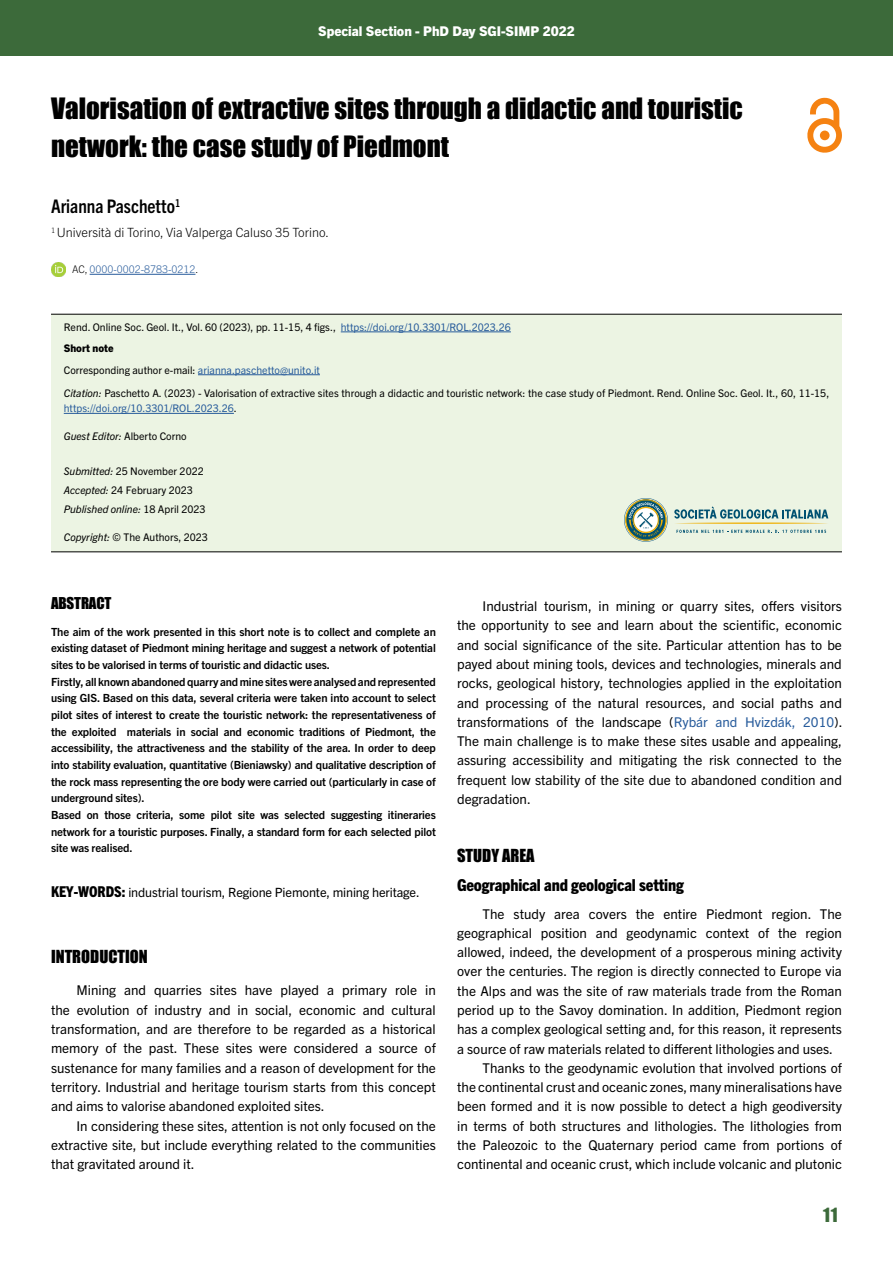
<style>
.page{position:relative;width:893px;height:1263px;background:#fff}
.page>*{position:absolute;margin:0;border:0;box-sizing:border-box;transform-origin:0 0}
.t1{font:27px/37.5px "Impact";color:#000}
.t2{font:700 condensed 18.75px "Trade Gothic Next LT Pro";color:#000}
.t3{font:18px "Impact";color:#3c6a3a}
.t4{font:800 condensed 16.5px "Trade Gothic Next LT Pro";letter-spacing:-.01em;color:#000;scale:1.06 1}
.t5{font:16.5px "Impact";color:#000}
.t6{font:15px "Impact";letter-spacing:-.01em;color:#000}
.t7{font:13.5px/19.2px "Trade Gothic Next LT Pro";color:#000;text-align:justify}
.t8{font:800 13.5px "Trade Gothic Next LT Pro";color:#fff}
.t9{font:12.75px "Trade Gothic Next LT Pro";letter-spacing:-.01em;color:#000}
.t10{font:300 12.75px "Trade Gothic Next LT Pro";color:#000}
.t11{font:700 11.25px/16.6px "Trade Gothic Next LT Pro";letter-spacing:-.01em;color:#000}
.t12{font:10.5px/21.5px "Trade Gothic Next LT Pro";color:#000}
.t13{font:italic 10.5px "Trade Gothic Next LT Pro";color:#000}
.t14{font:300 10.5px "Trade Gothic Next LT Pro";color:#275b9b}
.s1{color:#000}
.s2{color:#275b9b}
.s3{font-weight:800}
.s4{font-style:italic}
.s5{font-style:normal}
.s6{font-weight:800;font-stretch:condensed;font-size:15px}
</style>
<div class="page">
<div style="left:0;top:0;width:893px;height:55px;background:#3c6a3a"></div>
<hr style="left:90px;top:274px;width:105px;height:1px;background:#275b9b">
<div style="left:51px;top:314px;width:791px;height:28px;background:#ecf4e3"></div>
<hr style="left:51px;top:314px;width:791px;height:1px;background:#000">
<hr style="left:341px;top:332px;width:170px;height:1px;background:#275b9b">
<div style="left:51px;top:336px;width:791px;height:27px;background:#ecf4e3"></div>
<div style="left:51px;top:357px;width:791px;height:28px;background:#ecf4e3"></div>
<hr style="left:198px;top:374px;width:122px;height:1px;background:#275b9b">
<div style="left:51px;top:381px;width:791px;height:42px;background:#ecf4e3"></div>
<hr style="left:64px;top:413px;width:170px;height:1px;background:#275b9b">
<div style="left:51px;top:419px;width:791px;height:36px;background:#ecf4e3"></div>
<div style="left:51px;top:439px;width:791px;height:27px;background:#ecf4e3"></div>
<div style="left:51px;top:458px;width:791px;height:27px;background:#ecf4e3"></div>
<div style="left:51px;top:477px;width:791px;height:28px;background:#ecf4e3"></div>
<div style="left:51px;top:496px;width:791px;height:28px;background:#ecf4e3"></div>
<div style="left:51px;top:520px;width:791px;height:32px;background:#ecf4e3"></div>
<hr style="left:51px;top:551px;width:791px;height:1px;background:#000">
<img style="left:51px;top:262px;width:14px;height:14px">
<svg style="left:624px;top:498px;width:44px;height:44px"></svg>
<svg style="left:674px;top:506px;width:154px;height:18px"></svg>
<svg style="left:676px;top:530px;width:150px;height:3px"></svg>
<svg style="left:807px;top:97px;width:35px;height:56px"></svg>
<div style="left:820px;top:131px;width:10px;height:9px;background:#f58212;border-radius:50%"></div>
<p class="t8" style="left:318px;top:22px;width:258px">Special Section - PhD Day SGI-SIMP 2022</p>
<h1 class="t1" style="left:51px;top:89px;width:693px">Valorisation of extractive sites through a didactic and touristic network: the case study of Piedmont</h1>
<h2 class="t2" style="left:51px;top:194px;width:131px">Arianna Paschetto<sup>1</sup></h2>
<p class="t10" style="left:51px;top:224px;width:279px"><sup>1</sup> Università di Torino, Via Valperga Caluso 35 Torino.</p>
<p class="t14" style="left:72px;top:262px;width:128px"><span class="s1">AC,</span> 0000-0002-8783-0212<span class="s1">.</span></p>
<p class="t12" style="left:64px;top:316px;width:449px">Rend. Online Soc. Geol. It., Vol. 60 (2023), pp. 11-15, 4 figs., <span class="s2">https://doi.org/10.3301/ROL.2023.26<br></span><span class="s3">Short note<br></span>Corresponding author e-mail: <span class="s2">arianna.paschetto@unito.it</span></p>
<p class="t12" style="left:64px;top:385px;width:767px;line-height:15px"><span class="s4">Citation:</span> Paschetto A. (2023) - Valorisation of extractive sites through a didactic and touristic network: the case study of Piedmont. Rend. Online Soc. Geol. It., 60, 11-15, <span class="s2">https://doi.org/10.3301/ROL.2023.26</span>.</p>
<p class="t13" style="left:64px;top:429px;width:124px">Guest Editor: <span class="s5">Alberto Corno</span></p>
<p class="t12" style="left:64px;top:460px;width:143px;line-height:19.4px"><span class="s4">Submitted:</span> 25 November 2022<br><span class="s4">Accepted:</span> 24 February 2023<br><span class="s4">Published online:</span> 18 April 2023</p>
<p class="t12" style="left:64px;top:526px;width:146px"><span class="s4">Copyright:</span> © The Authors, 2023</p>
<p class="t6" style="left:51px;top:592px;width:62px">ABSTRACT</p>
<p class="t11" style="left:51px;top:623px;width:386px">The aim of the work presented in this short note is to collect and complete an existing dataset of Piedmont mining heritage and suggest a network of potential sites to be valorised in terms of touristic and didactic uses.<br>Firstly, all known abandoned quarry and mine sites were analysed and represented using GIS. Based on this data, several criteria were taken into account to select pilot sites of interest to create the touristic network: the representativeness of the exploited materials in social and economic traditions of Piedmont, the accessibility, the attractiveness and the stability of the area. In order to deep into stability evaluation, quantitative (Bieniawsky) and qualitative description of the rock mass representing the ore body were carried out (particularly in case of underground sites).<br>Based on those criteria, some pilot site was selected suggesting itineraries network for a touristic purposes. Finally, a standard form for each selected pilot site was realised.</p>
<p class="t9" style="left:51px;top:883px;width:370px"><span class="s6">KEY-WORDS:</span> industrial tourism, Regione Piemonte, mining heritage.</p>
<p class="t5" style="left:51px;top:944px;width:98px">INTRODUCTION</p>
<p class="t7" style="left:51px;top:980px;width:386px;text-indent:26px">Mining and quarries sites have played a primary role in the evolution of industry and in social, economic and cultural transformation, and are therefore to be regarded as a historical memory of the past. These sites were considered a source of sustenance for many families and a reason of development for the territory. Industrial and heritage tourism starts from this concept and aims to valorise abandoned exploited sites.</p>
<p class="t7" style="left:51px;top:1115px;width:386px;text-indent:26px">In considering these sites, attention is not only focused on the extractive site, but include everything related to the communities that gravitated around it.</p>
<p class="t7" style="left:457px;top:596px;width:387px;text-indent:26px">Industrial tourism, in mining or quarry sites, offers visitors the opportunity to see and learn about the scientific, economic and social significance of the site. Particular attention has to be payed about mining tools, devices and technologies, minerals and rocks, geological history, technologies applied in the exploitation and processing of the natural resources, and social paths and transformations of the landscape (<span class="s2">Rybár and Hvizdák, 2010</span>).<br>The main challenge is to make these sites usable and appealing, assuring accessibility and mitigating the risk connected to the frequent low stability of the site due to abandoned condition and degradation.</p>
<p class="t5" style="left:457px;top:843px;width:79px">STUDY AREA</p>
<p class="t4" style="left:457px;top:874px;width:215px">Geographical and geological setting</p>
<p class="t7" style="left:483px;top:903px;width:361px">The study area covers the entire Piedmont region. The</p>
<p class="t7" style="left:457px;top:922px;width:386px">geographical position and geodynamic context of the region</p>
<p class="t7" style="left:457px;top:942px;width:386px">allowed, indeed, the development of a prosperous mining activity</p>
<p class="t7" style="left:457px;top:961px;width:386px">over the centuries. The region is directly connected to Europe via</p>
<p class="t7" style="left:457px;top:980px;width:386px">the Alps and was the site of raw materials trade from the Roman</p>
<p class="t7" style="left:457px;top:999px;width:386px">period up to the Savoy domination. In addition, Piedmont region</p>
<p class="t7" style="left:457px;top:1019px;width:386px">has a complex geological setting and, for this reason, it represents</p>
<p class="t7" style="left:457px;top:1038px;width:377px">a source of raw materials related to different lithologies and uses.</p>
<p class="t7" style="left:483px;top:1057px;width:361px">Thanks to the geodynamic evolution that involved portions of</p>
<p class="t7" style="left:457px;top:1076px;width:386px">the continental crust and oceanic zones, many mineralisations have</p>
<p class="t7" style="left:457px;top:1096px;width:386px">been formed and it is now possible to detect a high geodiversity</p>
<p class="t7" style="left:457px;top:1115px;width:386px">in terms of both structures and lithologies. The lithologies from</p>
<p class="t7" style="left:457px;top:1134px;width:386px">the Paleozoic to the Quaternary period came from portions of</p>
<p class="t7" style="left:457px;top:1154px;width:386px">continental and oceanic crust, which include volcanic and plutonic</p>
<h3 class="t3" style="left:823px;top:1201px;width:16px">11</h3>
</div>
